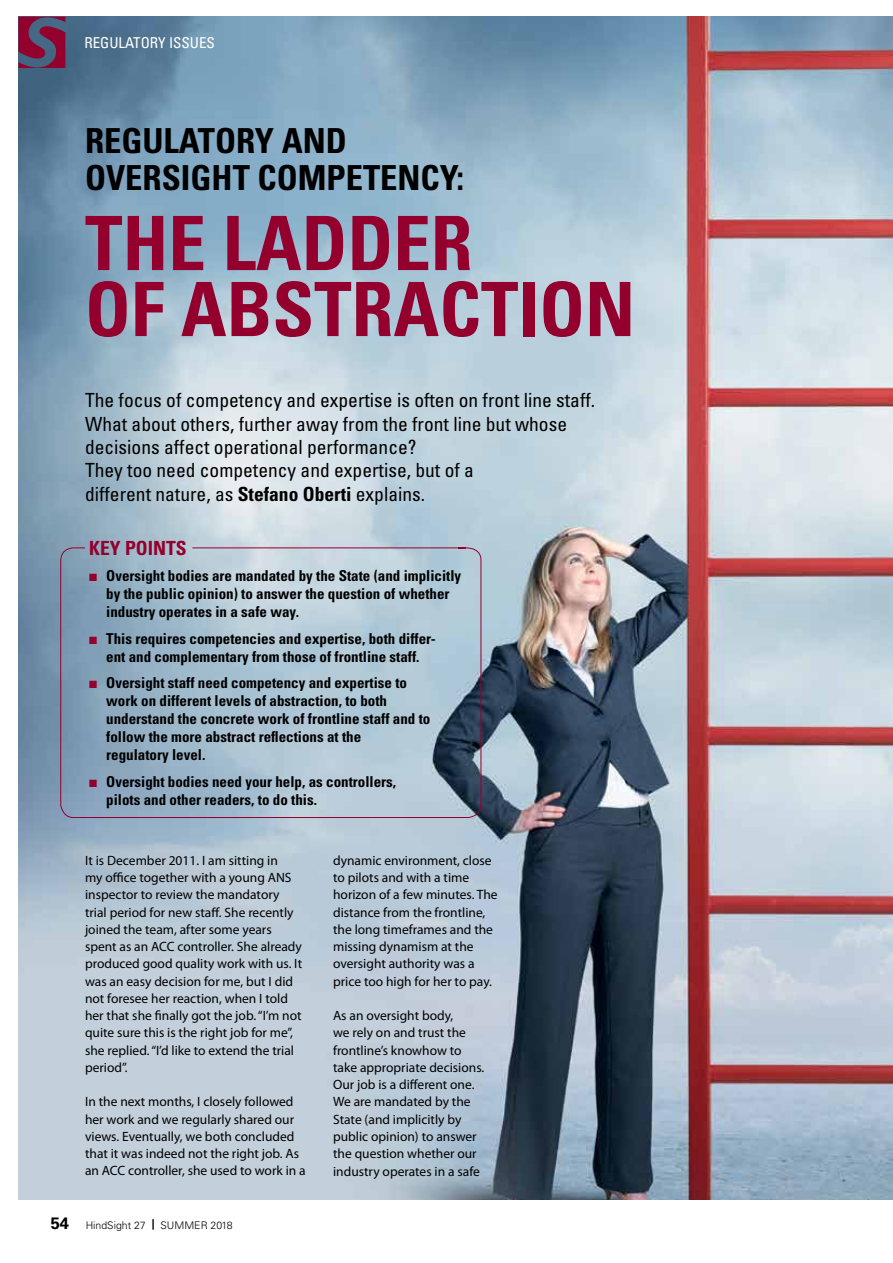
<style>
.page{position:relative;width:893px;height:1263px;background:#fff}
.page>*{position:absolute;margin:0;border:0;box-sizing:border-box;transform-origin:0 0}
.t1{font:700 condensed 75px/66px "Univers LT Std";color:#94002d}
.t2{font:700 condensed 34.5px/37.5px "Univers LT Std";color:#000}
.t3{font:condensed 19.5px/23.4px "Univers LT Std";color:#000}
.t4{font:700 condensed 19.5px "Univers LT Std";color:#94002d}
.t5{font:700 condensed 15px/18px "Univers LT Std";color:#000}
.t6{font:condensed 15px "Univers LT Std";color:#fff}
.t7{font:13.5px/17.2px "Myriad Pro";color:#000}
.t8{font:300 10.5px "Univers LT Std";color:#000}
.s1{font-weight:700}
.s2{color:#94002d}
.s3{font-weight:700;font-size:16.5px}
</style>
<div class="page">
<img style="left:18px;top:17px;width:875px;height:1182px">
<svg style="left:18px;top:17px;width:47px;height:51px"></svg>
<svg style="left:60px;top:547px;width:423px;height:271px"></svg>
<p class="t6" style="left:84px;top:33px;width:132px">REGULATORY ISSUES</p>
<h2 class="t2" style="left:85px;top:121px;width:380px">REGULATORY AND<br>OVERSIGHT COMPETENCY:</h2>
<h1 class="t1" style="left:85px;top:210px;width:552px">THE LADDER<br>OF ABSTRACTION</h1>
<p class="t3" style="left:85px;top:388px;width:512px">The focus of competency and expertise is often on front line staff.<br>What about others, further away from the front line but whose decisions affect operational performance?<br>They too need competency and expertise, but of a<br>different nature, as <span class="s1">Stefano Oberti</span> explains.</p>
<h3 class="t4" style="left:89px;top:536px;width:99px">KEY POINTS</h3>
<p class="t5" style="left:106px;top:567px;width:356px;text-indent:-17px"><span class="s2">■</span> Oversight bodies are mandated by the State (and implicitly by the public opinion) to answer the question of whether industry operates in a safe way.</p>
<p class="t5" style="left:89px;top:629px;width:348px;text-align:center"><span class="s2">■</span> This requires competencies and expertise, both differ&shy;ent and complementary from those of frontline staff.</p>
<p class="t5" style="left:106px;top:674px;width:326px;text-indent:-17px"><span class="s2">■</span> Oversight staff need competency and expertise to work on different levels of abstraction, to both understand the concrete work of frontline staff and to follow the more abstract reflections at the<br>regulatory level.</p>
<p class="t5" style="left:106px;top:772px;width:291px;text-indent:-17px"><span class="s2">■</span> Oversight bodies need your help, as controllers, pilots and other readers, to do this.</p>
<p class="t7" style="left:85px;top:851px;width:219px">It is December 2011. I am sitting in<br>my office together with a young ANS inspector to review the mandatory trial period for new staff. She recently joined the team, after some years spent as an ACC controller. She already produced good quality work with us. It was an easy decision for me, but I did not foresee her reaction, when I told her that she finally got the job. “I’m not quite sure this is the right job for me”, she replied. “I’d like to extend the trial period”.</p>
<p class="t7" style="left:85px;top:1093px;width:222px">In the next months, I closely followed her work and we regularly shared our views. Eventually, we both concluded that it was indeed not the right job. As an ACC controller, she used to work in a</p>
<p class="t8" style="left:51px;top:1219px;width:184px"><span class="s3">54</span> HindSight 27 <span class="s1">|</span> SUMMER 2018</p>
<p class="t7" style="left:333px;top:851px;width:166px">dynamic environment, close to pilots and with a time horizon of a few minutes. The distance from the frontline, the long timeframes and the missing dynamism at the oversight authority was a price too high for her to pay.</p>
<p class="t7" style="left:333px;top:1007px;width:153px">As an oversight body,<br>we rely on and trust the frontline’s knowhow to take appropriate decisions.<br>Our job is a different one.<br>We are mandated by the<br>State (and implicitly by public opinion) to answer the question whether our industry operates in a safe</p>
</div>
